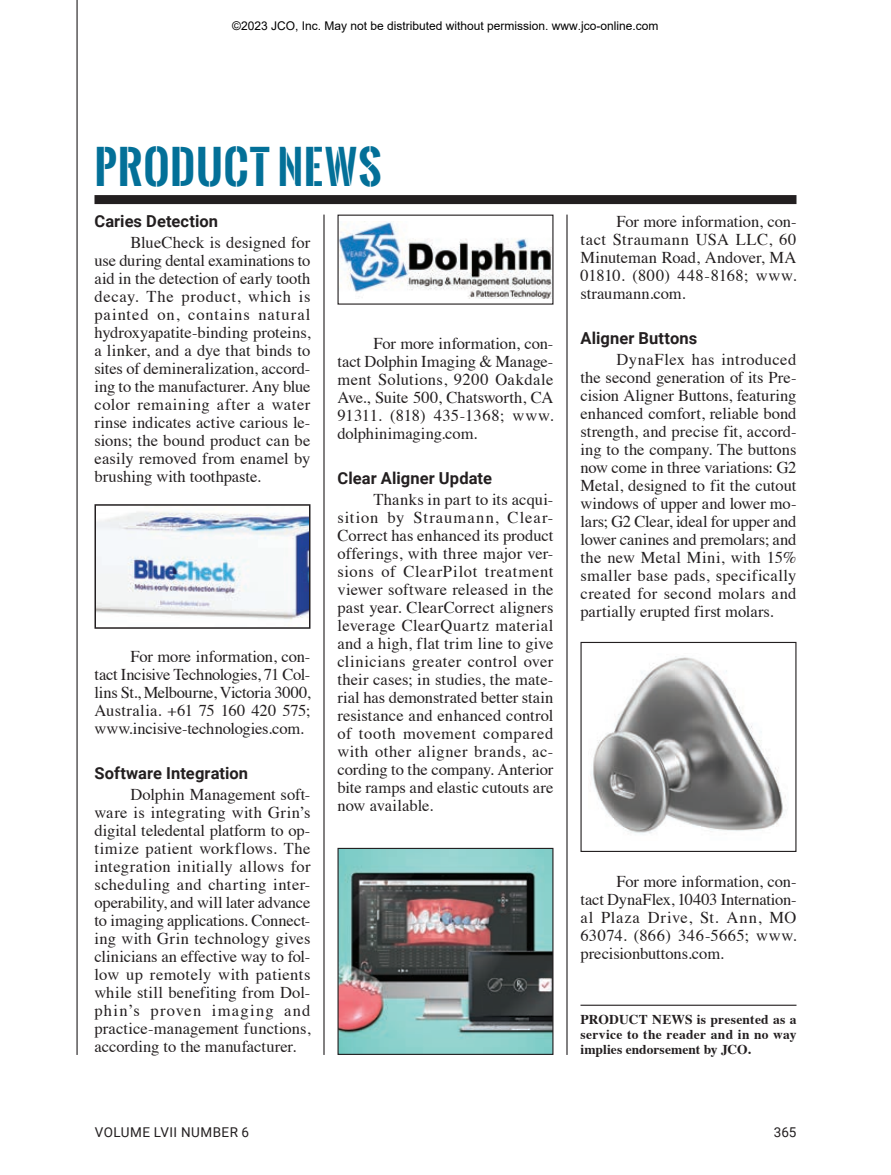
<style>
.page{position:relative;width:891px;height:1175px;background:#fff}
.page>*{position:absolute;margin:0;border:0;box-sizing:border-box;transform-origin:0 0}
.t1{font:700 45px "Oswald Stencil";letter-spacing:.02em;color:#037098}
.t2{font:16.5px/18px "Times";color:#231f20;text-align:justify}
.t3{font:700 16.5px "Roboto";letter-spacing:.005em;color:#231f20}
.t4{font:700 13.5px/15px "Times";letter-spacing:.015em;color:#231f20;text-align:justify}
.t5{font:13.5px "Roboto";letter-spacing:.035em;color:#231f20}
.t6{font:12px "Arial";color:#000}
</style>
<div class="page">
<hr style="left:580px;top:1004px;width:216px;height:1px;background:#231f20">
<img style="left:591px;top:656px;width:195px;height:178px">
<div style="left:580px;top:642px;width:216px;height:210px;border:1px solid #231f20"></div>
<img style="left:340px;top:221px;width:212px;height:77px">
<img style="left:340px;top:850px;width:212px;height:202px">
<div style="left:338px;top:848px;width:216px;height:206px;border:1px solid #231f20"></div>
<img style="left:97px;top:511px;width:210px;height:109px">
<div style="left:94px;top:504px;width:216px;height:124px;border:2px solid #231f20"></div>
<div style="left:94px;top:195px;width:702px;height:9px;background:#231f20"></div>
<hr style="left:566px;top:214px;width:2px;height:840px;background:#231f20">
<hr style="left:323px;top:214px;width:2px;height:840px;background:#231f20">
<hr style="left:76px;top:0;width:2px;height:1054px;background:#231f20">
<p class="t6" style="left:232px;top:17px;width:428px">©2023 JCO, Inc. May not be distributed without permission. www.jco-online.com</p>
<h1 class="t1" style="left:94px;top:133px;width:289px">PRODUCT NEWS</h1>
<p class="t3" style="left:94px;top:209px;width:125px">Caries Detection</p>
<p class="t2" style="left:94px;top:232px;width:218px;text-indent:36px">BlueCheck is designed for use during dental examinations to aid in the detection of early tooth decay. The product, which is painted on, contains natural hydroxyapatite-binding proteins, a linker, and a dye that binds to sites of demineralization, accord&shy;ing to the manufacturer. Any blue color remaining after a water rinse indicates active carious le&shy;sions; the bound product can be easily removed from enamel by brushing with toothpaste.</p>
<p class="t2" style="left:337px;top:332px;width:218px;text-indent:36px">For more information, con&shy;tact Dolphin Imaging &amp; Manage&shy;ment Solutions, 9200 Oakdale Ave., Suite 500, Chatsworth, CA 91311. (818) 435-1368; www. dolphinimaging.com.</p>
<p class="t3" style="left:337px;top:466px;width:156px">Clear Aligner Update</p>
<p class="t2" style="left:337px;top:488px;width:218px;text-indent:36px">Thanks in part to its acqui&shy;sition by Straumann, Clear-Correct has enhanced its product offerings, with three major ver&shy;sions of ClearPilot treatment viewer software released in the past year. ClearCorrect aligners leverage ClearQuartz material and a high, flat trim line to give clinicians greater control over their cases; in studies, the mate&shy;rial has demonstrated better stain resistance and enhanced control of tooth movement compared with other aligner brands, ac&shy;cording to the company. Anterior bite ramps and elastic cutouts are now available.</p>
<p class="t2" style="left:94px;top:646px;width:218px;text-indent:36px">For more information, con&shy;tact Incisive Technologies, 71 Col&shy;lins St., Melbourne, Victoria 3000, Australia. +61 75 160 420 575; www.incisive-technologies.com.</p>
<p class="t3" style="left:94px;top:761px;width:155px">Software Integration</p>
<p class="t2" style="left:94px;top:784px;width:218px;text-indent:36px">Dolphin Management soft&shy;ware is integrating with Grin’s digital teledental platform to op&shy;timize patient workflows. The integration initially allows for scheduling and charting inter&shy;operability, and will later advance to imaging applications. Connect&shy;ing with Grin technology gives clinicians an effective way to fol&shy;low up remotely with patients while still benefiting from Dol&shy;phin’s proven imaging and practice-management functions, according to the manufacturer.</p>
<p class="t2" style="left:580px;top:211px;width:218px;text-indent:36px">For more information, con&shy;tact Straumann USA LLC, 60<br>Minuteman Road, Andover, MA 01810. (800) 448-8168; www. straumann.com.</p>
<p class="t3" style="left:580px;top:326px;width:118px">Aligner Buttons</p>
<p class="t2" style="left:580px;top:349px;width:218px;text-indent:36px">DynaFlex has introduced the second generation of its Pre&shy;cision Aligner Buttons, featuring enhanced comfort, reliable bond strength, and precise fit, accord&shy;ing to the company. The buttons now come in three variations: G2<br>Metal, designed to fit the cutout windows of upper and lower mo&shy;lars; G2 Clear, ideal for upper and lower canines and premolars; and the new Metal Mini, with 15% smaller base pads, specifically created for second molars and partially erupted first molars.</p>
<p class="t2" style="left:580px;top:871px;width:218px;text-indent:36px">For more information, con&shy;tact DynaFlex, 10403 Internation&shy;al Plaza Drive, St. Ann, MO 63074. (866) 346-5665; www. precisionbuttons.com.</p>
<p class="t4" style="left:580px;top:1010px;width:218px">PRODUCT NEWS is presented as a service to the reader and in no way implies endorsement by JCO.</p>
<p class="t5" style="left:95px;top:1123px;width:156px">VOLUME LVII NUMBER 6</p>
<p class="t5" style="left:774px;top:1123px;width:24px">365</p>
</div>
